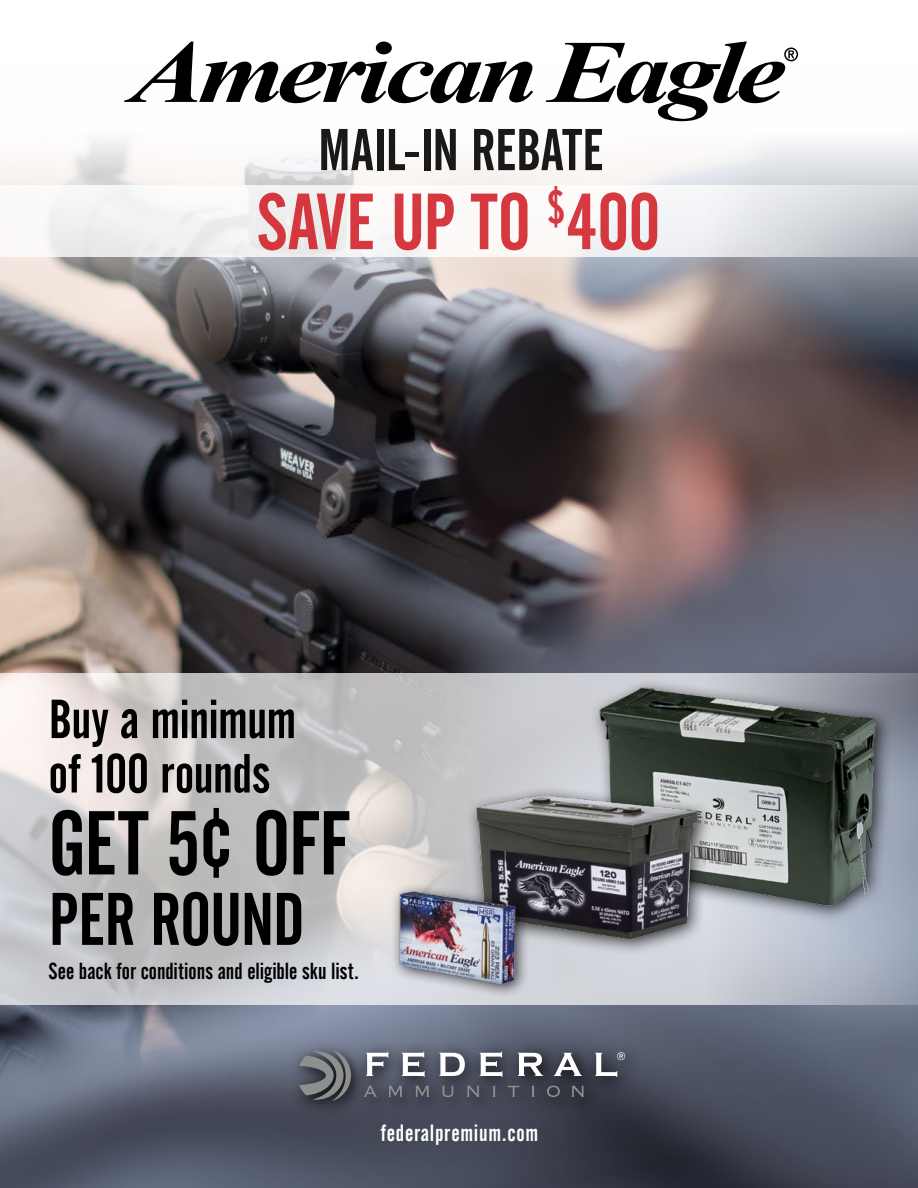
<style>
.page{position:relative;width:918px;height:1188px;background:#fff}
.page>*{position:absolute;margin:0;border:0;box-sizing:border-box;transform-origin:0 0}
.t1{font:89.7px "Alternate Gothic No 2 BT";letter-spacing:-.01em;color:#000}
.t2{font:78.75px "Alternate Gothic No 2 BT";color:#d2232a}
.t3{font:73.65px "Alternate Gothic No 2 BT";letter-spacing:-.01em;color:#000}
.t4{font:58.35px "Alternate Gothic No 2 BT";letter-spacing:-.005em;color:#000}
.t5{font:54.45px/54.4px "Alternate Gothic No 2 BT";letter-spacing:-.01em;color:#000}
.t6{font:23.4px "Alternate Gothic No 2 BT";letter-spacing:.03em;color:#fff}
.t7{font:23.1px "Alternate Gothic No 2 BT";letter-spacing:-.005em;color:#000}
</style>
<div class="page">
<img style="left:0;top:91px;width:918px;height:1097px">
<svg style="left:0;top:674px;width:918px;height:331px;background:#c7c7ca"></svg>
<div style="left:589px;top:678px;width:305px;height:245px;background:#000;opacity:.75"></div>
<img style="left:589px;top:675px;width:301px;height:244px">
<div style="left:465px;top:785px;width:250px;height:171px;background:#000;opacity:.75"></div>
<img style="left:456px;top:786px;width:251px;height:162px">
<svg style="left:124px;top:42px;width:409px;height:61px"></svg>
<svg style="left:546px;top:42px;width:252px;height:79px"></svg>
<div style="left:391px;top:883px;width:139px;height:116px;background:#000;opacity:.75"></div>
<img style="left:395px;top:889px;width:122px;height:97px">
<svg style="left:290px;top:1040px;width:352px;height:78px;background:#484d5c"></svg>
<svg style="left:299px;top:1050px;width:52px;height:51px;background:#65686e"></svg>
<svg style="left:364px;top:1086px;width:13px;height:11px"></svg>
<svg style="left:388px;top:1086px;width:14px;height:11px"></svg>
<svg style="left:415px;top:1086px;width:14px;height:11px"></svg>
<svg style="left:442px;top:1086px;width:12px;height:11px"></svg>
<svg style="left:467px;top:1086px;width:12px;height:11px"></svg>
<svg style="left:493px;top:1086px;width:3px;height:11px"></svg>
<svg style="left:508px;top:1085px;width:11px;height:12px"></svg>
<svg style="left:532px;top:1086px;width:2px;height:11px"></svg>
<svg style="left:547px;top:1086px;width:13px;height:11px"></svg>
<svg style="left:572px;top:1086px;width:12px;height:11px"></svg>
<svg style="left:366px;top:1052px;width:22px;height:24px"></svg>
<svg style="left:402px;top:1052px;width:23px;height:25px"></svg>
<svg style="left:439px;top:1053px;width:26px;height:23px"></svg>
<svg style="left:480px;top:1052px;width:22px;height:25px"></svg>
<svg style="left:518px;top:1053px;width:25px;height:23px"></svg>
<svg style="left:554px;top:1053px;width:28px;height:23px"></svg>
<svg style="left:595px;top:1052px;width:30px;height:25px"></svg>
<svg style="left:0;top:185px;width:918px;height:72px"></svg>
<h3 class="t4" style="left:318px;top:117px;width:287px">MAIL-IN REBATE</h3>
<h2 class="t2" style="left:257px;top:178px;width:405px">SAVE UP TO <sup>$</sup>400</h2>
<h3 class="t5" style="left:49px;top:693px;width:249px">Buy a minimum of 100 rounds</h3>
<h1 class="t1" style="left:49px;top:793px;width:302px">GET 5¢ OFF</h1>
<h3 class="t3" style="left:49px;top:878px;width:257px">PER ROUND</h3>
<p class="t7" style="left:49px;top:958px;width:312px">See back for conditions and eligible sku list.</p>
<p class="t6" style="left:381px;top:1120px;width:159px">federalpremium.com</p>
</div>
